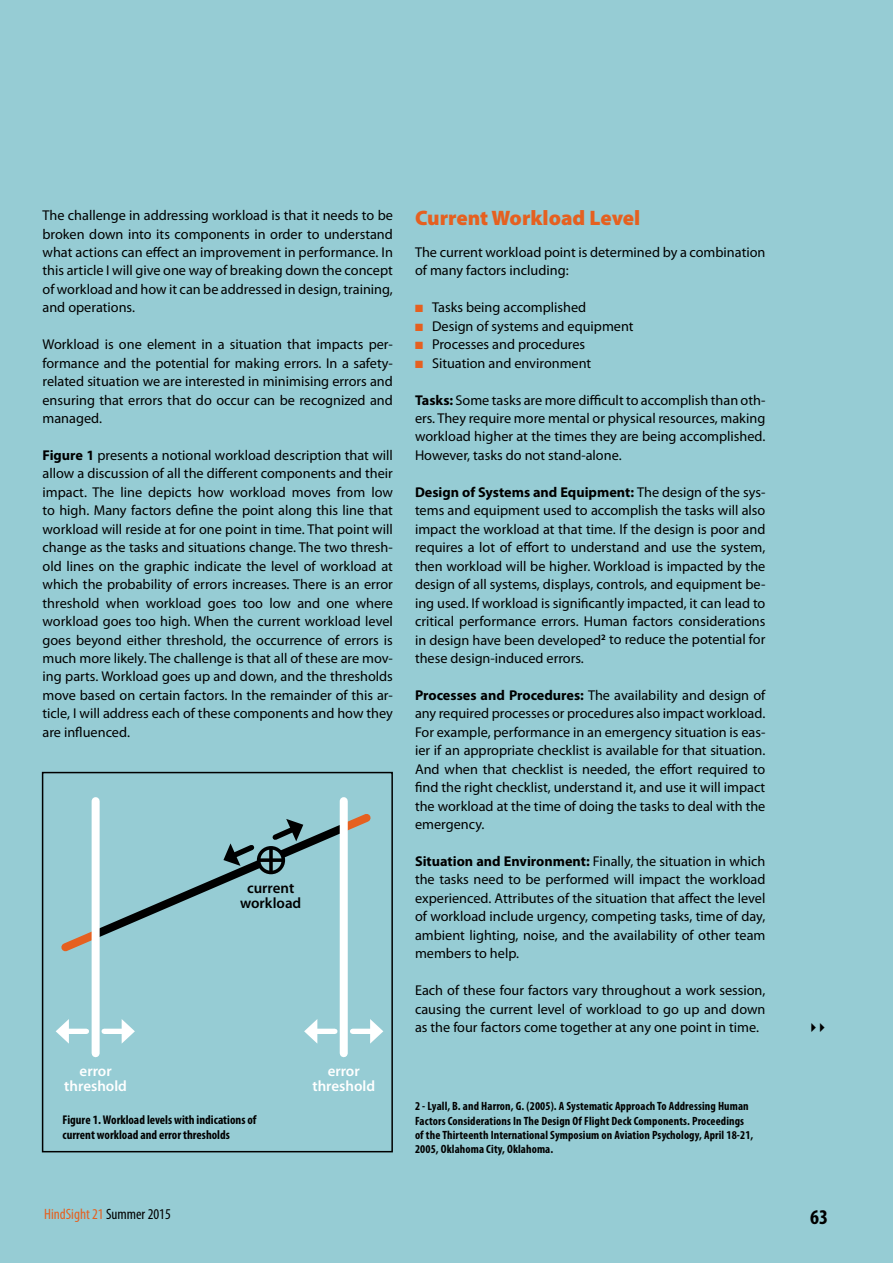
<style>
.page{position:relative;width:893px;height:1263px;background:#96ccd4}
.page>*{position:absolute;margin:0;border:0;box-sizing:border-box;transform-origin:0 0}
.t1{font:900 21px "Myriad Pro";letter-spacing:-.005em;color:#e56020}
.t2{font:700 condensed 21px "Myriad Pro";color:#000}
.t3{font:600 15px/14.7px "Myriad Pro";color:#fff;text-align:center}
.t4{font:condensed 15px "Myriad Pro";color:#e56020}
.t5{font:600 15px/14.7px "Myriad Pro";color:#000;text-align:center}
.t6{font:14.25px/18.5px "Myriad Pro";color:#000;text-align:justify}
.t7{font:700 condensed 12.75px/14.7px "Myriad Pro";color:#000}
.t8{font:700 condensed 12px/14.4px "Myriad Pro";letter-spacing:.01em;color:#000}
.s1{font-weight:700}
.s2{color:#e56020}
.s3{color:#000}
</style>
<div class="page">
<div style="left:42px;top:772px;width:351px;height:380px;border:2px solid #000"></div>
<div style="left:92px;top:801px;width:8px;height:252px;background:#fff"></div>
<div style="left:340px;top:801px;width:8px;height:252px;background:#fff"></div>
<div style="left:104px;top:1029px;width:22px;height:5px;background:#fff"></div>
<svg style="left:122px;top:1019px;width:13px;height:24px"></svg>
<div style="left:353px;top:1029px;width:22px;height:5px;background:#fff"></div>
<svg style="left:370px;top:1019px;width:13px;height:25px"></svg>
<div style="left:64px;top:1029px;width:22px;height:5px;background:#fff"></div>
<svg style="left:56px;top:1019px;width:13px;height:25px"></svg>
<div style="left:313px;top:1029px;width:22px;height:5px;background:#fff"></div>
<svg style="left:304px;top:1019px;width:13px;height:24px"></svg>
<svg style="left:61px;top:807px;width:310px;height:151px"></svg>
<p class="t6" style="left:43px;top:206px;width:352px">The challenge in addressing workload is that it needs to be broken down into its components in order to understand what actions can effect an improvement in performance. In this article I will give one way of breaking down the concept of workload and how it can be addressed in design, training, and operations.</p>
<p class="t6" style="left:43px;top:335px;width:352px">Workload is one element in a situation that impacts per&shy;formance and the potential for making errors. In a safety&shy;related situation we are interested in minimising errors and ensuring that errors that do occur can be recognized and managed.</p>
<p class="t6" style="left:43px;top:446px;width:352px"><span class="s1">Figure 1</span> presents a notional workload description that will allow a discussion of all the different components and their impact. The line depicts how workload moves from low to high. Many factors define the point along this line that workload will reside at for one point in time. That point will change as the tasks and situations change. The two thresh&shy;old lines on the graphic indicate the level of workload at which the probability of errors increases. There is an error threshold when workload goes too low and one where workload goes too high. When the current workload level goes beyond either threshold, the occurrence of errors is much more likely. The challenge is that all of these are mov&shy;ing parts. Workload goes up and down, and the thresholds move based on certain factors. In the remainder of this ar&shy;ticle, I will address each of these components and how they are influenced.</p>
<p class="t5" style="left:240px;top:881px;width:63px">current workload</p>
<p class="t3" style="left:64px;top:1064px;width:64px">error threshold</p>
<p class="t3" style="left:312px;top:1064px;width:64px">error threshold</p>
<p class="t7" style="left:63px;top:1113px;width:196px">Figure 1. Workload levels with indications of current workload and error thresholds</p>
<h1 class="t1" style="left:415px;top:206px;width:227px">Current Workload Level</h1>
<p class="t6" style="left:415px;top:243px;width:352px">The current workload point is determined by a combination of many factors including:</p>
<p class="t6" style="left:415px;top:299px;width:173px"><span class="s2">■</span> Tasks being accomplished</p>
<p class="t6" style="left:415px;top:317px;width:220px"><span class="s2">■</span> Design of systems and equipment</p>
<p class="t6" style="left:415px;top:335px;width:172px"><span class="s2">■</span> Processes and procedures</p>
<p class="t6" style="left:415px;top:354px;width:178px"><span class="s2">■</span> Situation and environment</p>
<p class="t6" style="left:415px;top:391px;width:352px"><span class="s1">Tasks:</span> Some tasks are more difficult to accomplish than oth&shy;ers. They require more mental or physical resources, making workload higher at the times they are being accomplished.<br>However, tasks do not stand-alone.</p>
<p class="t6" style="left:415px;top:483px;width:352px"><span class="s1">Design of Systems and Equipment:</span> The design of the sys&shy;tems and equipment used to accomplish the tasks will also impact the workload at that time. If the design is poor and requires a lot of effort to understand and use the system, then workload will be higher. Workload is impacted by the design of all systems, displays, controls, and equipment be&shy;ing used. If workload is significantly impacted, it can lead to critical performance errors. Human factors considerations in design have been developed<sup>2</sup> to reduce the potential for these design-induced errors.</p>
<p class="t6" style="left:415px;top:686px;width:352px"><span class="s1">Processes and Procedures:</span> The availability and design of any required processes or procedures also impact workload.<br>For example, performance in an emergency situation is eas&shy;ier if an appropriate checklist is available for that situation.<br>And when that checklist is needed, the effort required to find the right checklist, understand it, and use it will impact the workload at the time of doing the tasks to deal with the emergency.</p>
<p class="t6" style="left:415px;top:852px;width:352px"><span class="s1">Situation and Environment:</span> Finally, the situation in which the tasks need to be performed will impact the workload experienced. Attributes of the situation that affect the level of workload include urgency, competing tasks, time of day, ambient lighting, noise, and the availability of other team members to help.</p>
<p class="t6" style="left:415px;top:981px;width:352px">Each of these four factors vary throughout a work session, causing the current level of workload to go up and down as the four factors come together at any one point in time.</p>
<p class="t8" style="left:415px;top:1099px;width:340px">2 - Lyall, B. and Harron, G. (2005). A Systematic Approach To Addressing Human Factors Considerations In The Design Of Flight Deck Components. Proceedings of the Thirteenth International Symposium on Aviation Psychology, April 18-21, 2005, Oklahoma City, Oklahoma.</p>
<p class="t4" style="left:44px;top:1206px;width:128px">HindSight 21 <span class="s3">Summer 2015</span></p>
<h1 class="t2" style="left:810px;top:1205px;width:19px">63</h1>
</div>
